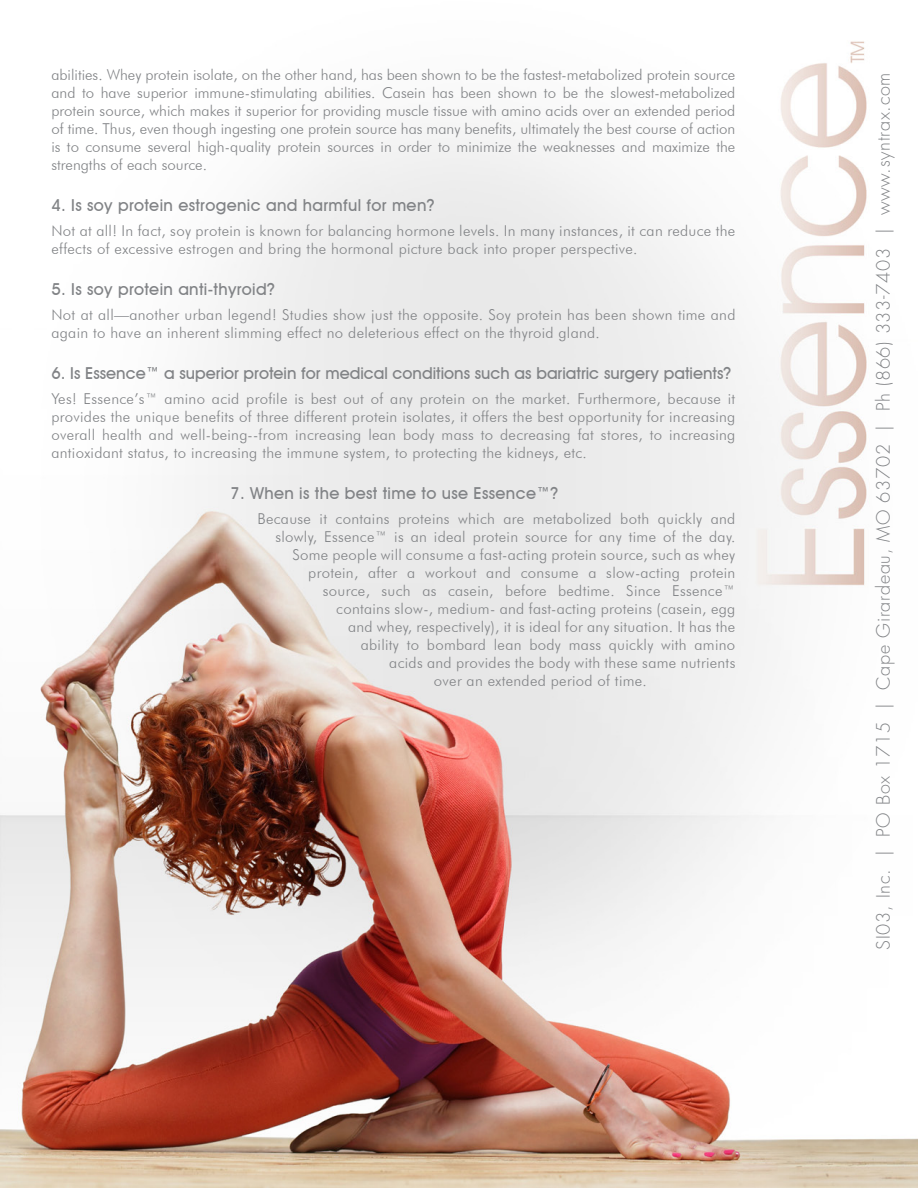
<style>
.page{position:relative;width:918px;height:1188px;background:#fff}
.page>*{position:absolute;margin:0;border:0;box-sizing:border-box;transform-origin:0 0}
.t1{font:300 18px "Futura";letter-spacing:.04em;color:#808285}
.t2{font:500 16.5px "Avant Garde IT Cby BT";letter-spacing:.02em;color:#818386}
.t3{font:500 16.5px "Avant Garde IT Cby BT";color:#818386}
.t4{font:300 15px/18px "Futura BT";letter-spacing:.02em;color:#818386;text-align:justify}
</style>
<div class="page">
<img style="left:0;top:41px;width:918px;height:1147px">
<p class="t4" style="left:51px;top:66px;width:685px">abilities. Whey protein isolate, on the other hand, has been shown to be the fastest-metabolized protein source and to have superior immune-stimulating abilities. Casein has been shown to be the slowest-metabolized protein source, which makes it superior for providing muscle tissue with amino acids over an extended period of time. Thus, even though ingesting one protein source has many benefits, ultimately the best course of action is to consume several high-quality protein sources in order to minimize the weaknesses and maximize the strengths of each source.</p>
<p class="t2" style="left:51px;top:195px;width:385px">4. Is soy protein estrogenic and harmful for men?</p>
<p class="t4" style="left:51px;top:222px;width:686px">Not at all! In fact, soy protein is known for balancing hormone levels. In many instances, it can reduce the effects of excessive estrogen and bring the hormonal picture back into proper perspective.</p>
<p class="t2" style="left:51px;top:279px;width:225px">5. Is soy protein anti-thyroid?</p>
<p class="t4" style="left:51px;top:306px;width:686px">Not at all—another urban legend! Studies show just the opposite. Soy protein has been shown time and again to have an inherent slimming effect no deleterious effect on the thyroid gland.</p>
<p class="t3" style="left:51px;top:363px;width:682px">6. Is Essence™ a superior protein for medical conditions such as bariatric surgery patients?</p>
<p class="t4" style="left:51px;top:390px;width:686px">Yes! Essence’s™ amino acid profile is best out of any protein on the market. Furthermore, because it provides the unique benefits of three different protein isolates, it offers the best opportunity for increasing overall health and well-being--from increasing lean body mass to decreasing fat stores, to increasing antioxidant status, to increasing the immune system, to protecting the kidneys, etc.</p>
<p class="t2" style="left:230px;top:483px;width:330px">7. When is the best time to use Essence™?</p>
<p class="t4" style="left:257px;top:510px;width:479px">Because it contains proteins which are metabolized both quickly and</p>
<p class="t4" style="left:275px;top:528px;width:461px">slowly, Essence™ is an ideal protein source for any time of the day.</p>
<p class="t4" style="left:292px;top:546px;width:444px">Some people will consume a fast-acting protein source, such as whey</p>
<p class="t4" style="left:308px;top:564px;width:429px">protein, after a workout and consume a slow-acting protein</p>
<p class="t4" style="left:323px;top:582px;width:414px">source, such as casein, before bedtime. Since Essence™</p>
<p class="t4" style="left:336px;top:600px;width:401px">contains slow-, medium- and fast-acting proteins (casein, egg</p>
<p class="t4" style="left:348px;top:618px;width:389px">and whey, respectively), it is ideal for any situation. It has the</p>
<p class="t4" style="left:361px;top:636px;width:376px">ability to bombard lean body mass quickly with amino</p>
<p class="t4" style="left:389px;top:654px;width:348px">acids and provides the body with these same nutrients</p>
<p class="t4" style="left:434px;top:672px;width:215px">over an extended period of time.</p>
<p class="t1" style="left:872px;top:950px;width:879px;rotate:-90deg">SI03, Inc. | PO Box 1715 | Cape Girardeau, MO 63702 | Ph (866) 333-7403 | www.syntrax.com</p>
</div>
